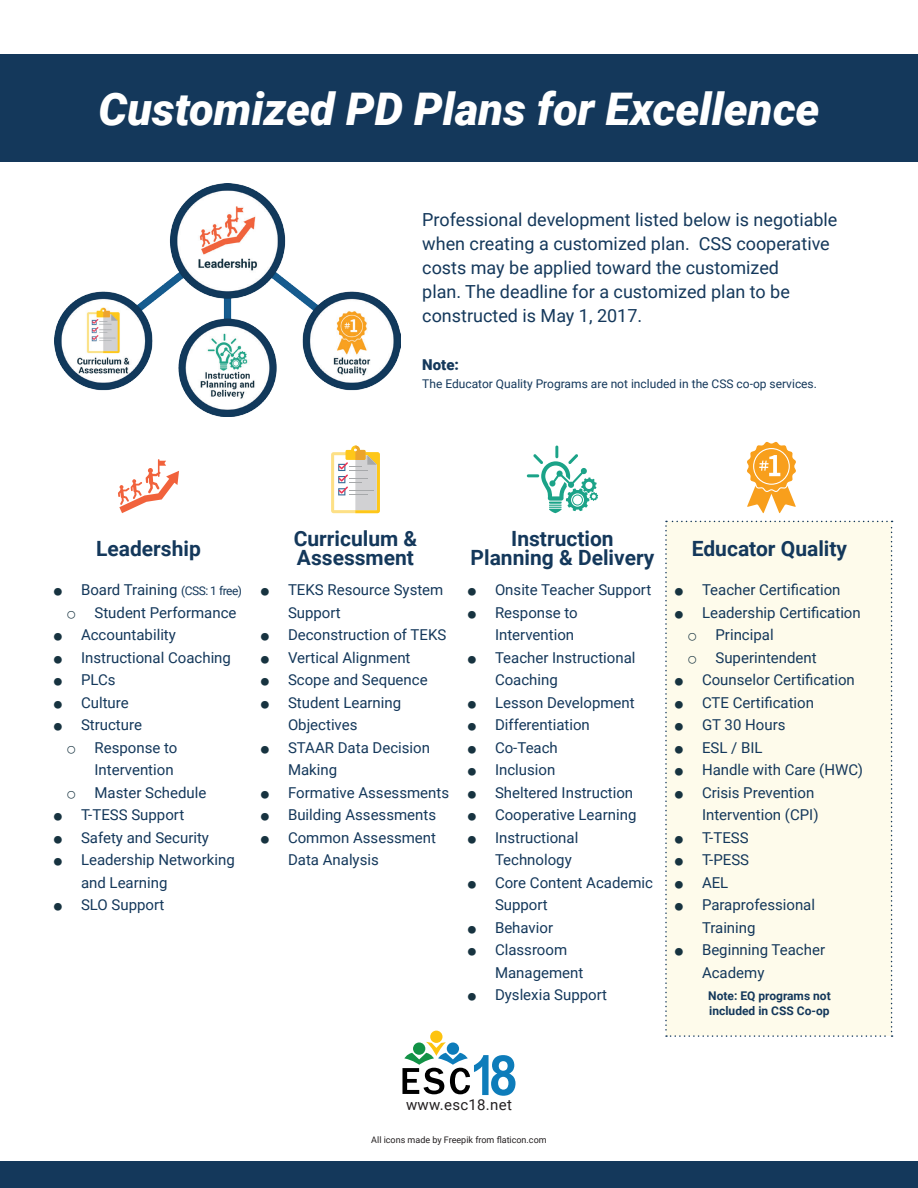
<style>
.page{position:relative;width:918px;height:1188px;background:#fff}
.page>*{position:absolute;margin:0;border:0;box-sizing:border-box;transform-origin:0 0}
.t1{font:italic 900 45px "Roboto";color:#fff}
.t2{font:700 21px/19.5px "Roboto";color:#14385b}
.t3{font:18px/24px "Roboto";color:#14385b}
.t4{font:15px/22.5px "Roboto";color:#14385b}
.t5{font:15px "Roboto";letter-spacing:.02em;color:#231f20}
.t6{font:900 15px "Roboto";color:#14385b}
.t7{font:12px "Roboto";color:#14385b}
.t8{font:700 12px/15px "Roboto";color:#14385b}
.t9{font:9px "Roboto";color:#231f20}
.s1{font-size:12px}
</style>
<div class="page">
<div style="left:0;top:1161px;width:918px;height:27px;background:#14385b"></div>
<img style="left:54px;top:183px;width:347px;height:234px">
<div style="left:430px;top:1031px;width:13px;height:12px;background:#fdc30f;border-radius:50%"></div>
<svg style="left:402px;top:1042px;width:114px;height:54px"></svg>
<div style="left:0;top:54px;width:918px;height:108px;background:#14385b"></div>
<svg style="left:527px;top:446px;width:71px;height:67px"></svg>
<svg style="left:118px;top:459px;width:61px;height:54px"></svg>
<svg style="left:747px;top:442px;width:49px;height:71px"></svg>
<div style="left:331px;top:452px;width:49px;height:61px;background:#fde086;border-radius:2px"></div>
<svg style="left:334px;top:446px;width:46px;height:67px;background:#e5d8bb"></svg>
<div style="left:665px;top:521px;width:228px;height:516px;background:#fefbeb"></div>
<h1 class="t1" style="left:98px;top:77px;width:723px">Customized PD Plans for Excellence</h1>
<p class="t3" style="left:422px;top:207px;width:417px">Professional development listed below is negotiable when creating a customized plan. CSS cooperative costs may be applied toward the customized<br>plan. The deadline for a customized plan to be constructed is May 1, 2017.</p>
<p class="t6" style="left:422px;top:354px;width:38px">Note:</p>
<p class="t7" style="left:422px;top:375px;width:396px">The Educator Quality Programs are not included in the CSS co-op services.</p>
<h2 class="t2" style="left:96px;top:538px;width:106px">Leadership</h2>
<h2 class="t2" style="left:294px;top:528px;width:125px">Curriculum &amp;<br>Assessment</h2>
<h2 class="t2" style="left:471px;top:528px;width:185px;text-align:center">Instruction<br>Planning &amp; Delivery</h2>
<h2 class="t2" style="left:692px;top:538px;width:157px">Educator Quality</h2>
<p class="t4" style="left:81px;top:578px;width:163px">Board Training <span class="s1">(CSS: 1 free)</span></p>
<p class="t4" style="left:94px;top:601px;width:144px">Student Performance</p>
<p class="t4" style="left:81px;top:623px;width:96px">Accountability</p>
<p class="t4" style="left:81px;top:646px;width:152px">Instructional Coaching</p>
<p class="t4" style="left:81px;top:668px;width:36px">PLCs</p>
<p class="t4" style="left:81px;top:691px;width:49px">Culture</p>
<p class="t4" style="left:81px;top:713px;width:63px">Structure</p>
<p class="t4" style="left:94px;top:736px;width:84px">Response to</p>
<p class="t4" style="left:94px;top:758px;width:81px">Intervention</p>
<p class="t4" style="left:94px;top:781px;width:113px">Master Schedule</p>
<p class="t4" style="left:81px;top:803px;width:105px">T-TESS Support</p>
<p class="t4" style="left:81px;top:826px;width:130px">Safety and Security</p>
<p class="t4" style="left:81px;top:848px;width:155px">Leadership Networking</p>
<p class="t4" style="left:81px;top:871px;width:88px">and Learning</p>
<p class="t4" style="left:81px;top:893px;width:85px">SLO Support</p>
<p class="t4" style="left:288px;top:578px;width:163px">TEKS Resource System<br>Support<br>Deconstruction of TEKS<br>Vertical Alignment<br>Scope and Sequence<br>Student Learning<br>Objectives<br>STAAR Data Decision<br>Making<br>Formative Assessments<br>Building Assessments<br>Common Assessment<br>Data Analysis</p>
<p class="t4" style="left:495px;top:578px;width:160px">Onsite Teacher Support<br>Response to<br>Intervention<br>Teacher Instructional<br>Coaching<br>Lesson Development<br>Differentiation<br>Co-Teach<br>Inclusion<br>Sheltered Instruction<br>Cooperative Learning<br>Instructional<br>Technology<br>Core Content Academic<br>Support<br>Behavior<br>Classroom<br>Management<br>Dyslexia Support</p>
<p class="t4" style="left:702px;top:578px;width:140px">Teacher Certification</p>
<p class="t4" style="left:702px;top:601px;width:160px">Leadership Certification</p>
<p class="t4" style="left:716px;top:623px;width:60px">Principal</p>
<p class="t4" style="left:716px;top:646px;width:103px">Superintendent</p>
<p class="t4" style="left:702px;top:668px;width:154px">Counselor Certification</p>
<p class="t4" style="left:702px;top:691px;width:114px">CTE Certification</p>
<p class="t4" style="left:702px;top:713px;width:85px">GT 30 Hours</p>
<p class="t4" style="left:702px;top:736px;width:62px">ESL / BIL</p>
<p class="t4" style="left:702px;top:758px;width:163px">Handle with Care (HWC)</p>
<p class="t4" style="left:702px;top:781px;width:114px">Crisis Prevention</p>
<p class="t4" style="left:702px;top:803px;width:118px">Intervention (CPI)</p>
<p class="t4" style="left:702px;top:826px;width:48px">T-TESS</p>
<p class="t4" style="left:702px;top:848px;width:49px">T-PESS</p>
<p class="t4" style="left:702px;top:871px;width:28px">AEL</p>
<p class="t4" style="left:702px;top:893px;width:115px">Paraprofessional</p>
<p class="t4" style="left:702px;top:916px;width:55px">Training</p>
<p class="t4" style="left:702px;top:938px;width:125px">Beginning Teacher</p>
<p class="t4" style="left:702px;top:961px;width:64px">Academy</p>
<p class="t8" style="left:708px;top:988px;width:124px">Note: EQ programs not included in CSS Co-op</p>
<p class="t5" style="left:406px;top:1094px;width:107px">www.esc18.net</p>
<p class="t9" style="left:371px;top:1134px;width:177px">All icons made by Freepik from flaticon.com</p>
</div>
